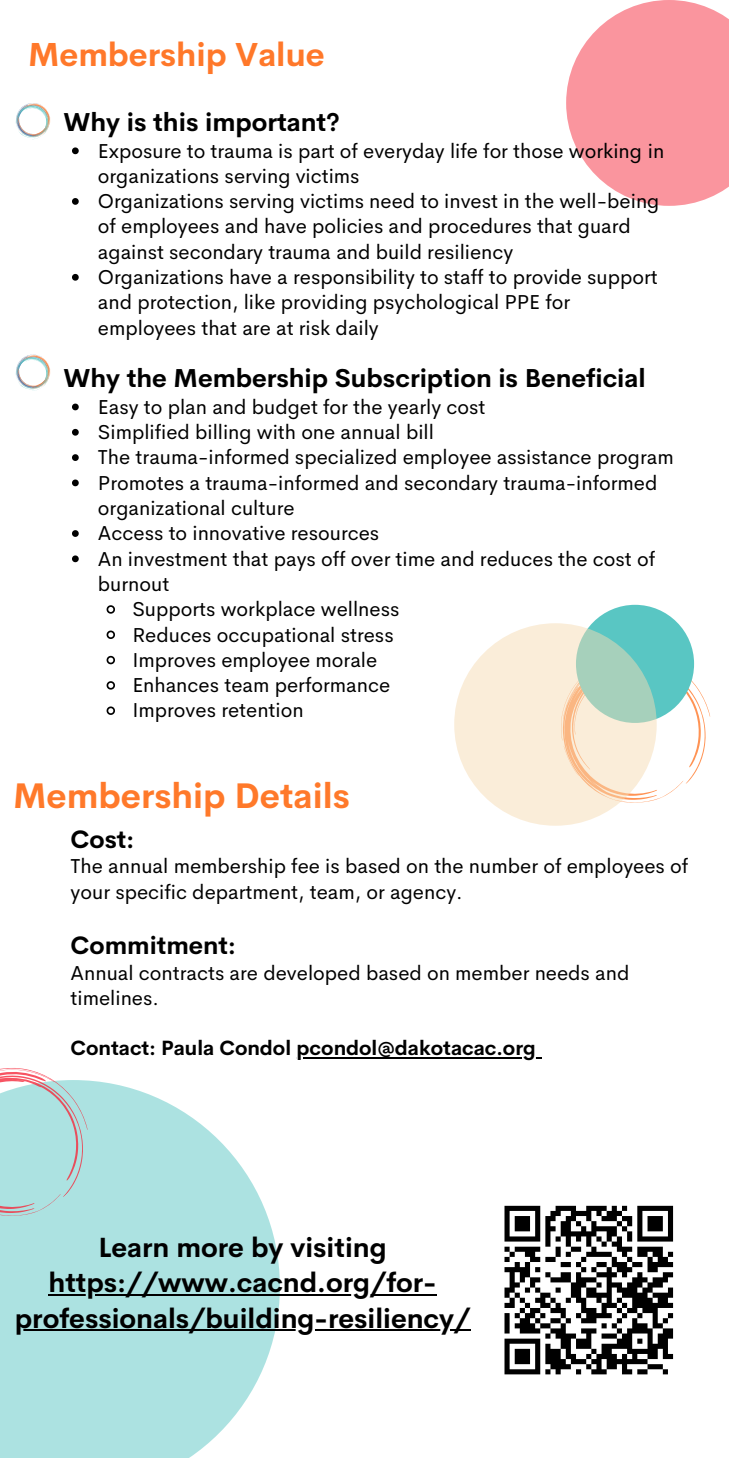
<style>
.page{position:relative;width:729px;height:1458px;background:#fff}
.page>*{position:absolute;margin:0;border:0;box-sizing:border-box;transform-origin:0 0}
.t1{font:700 34.88px "Cerebri Sans";color:#ff792a}
.t2{font:700 32.62px "Cerebri Sans";color:#ff782a}
.t3{font:700 27.22px/35.6px "Cerebri Sans";color:#000;text-align:center}
.t4{font:700 25.43px "Cerebri Sans";color:#000}
.t5{font:700 24.75px "Cerebri Sans";color:#000}
.t6{font:20.25px/25.2px "Cerebri Sans";color:#000}
.t7{font:700 20.25px "Cerebri Sans";color:#000}
</style>
<div class="page">
<svg style="left:566px;top:0;width:163px;height:206px"></svg>
<svg style="left:15px;top:103px;width:36px;height:37px"></svg>
<svg style="left:72px;top:147px;width:7px;height:7px"></svg>
<svg style="left:72px;top:198px;width:7px;height:7px"></svg>
<svg style="left:72px;top:274px;width:7px;height:7px"></svg>
<svg style="left:588px;top:623px;width:123px;height:180px"></svg>
<svg style="left:15px;top:354px;width:36px;height:37px"></svg>
<svg style="left:72px;top:404px;width:7px;height:6px"></svg>
<svg style="left:72px;top:429px;width:7px;height:7px"></svg>
<svg style="left:72px;top:454px;width:7px;height:7px"></svg>
<svg style="left:72px;top:480px;width:7px;height:6px"></svg>
<svg style="left:72px;top:530px;width:7px;height:7px"></svg>
<svg style="left:72px;top:555px;width:7px;height:7px"></svg>
<svg style="left:106px;top:605px;width:9px;height:9px"></svg>
<svg style="left:106px;top:630px;width:9px;height:9px"></svg>
<svg style="left:106px;top:655px;width:9px;height:10px"></svg>
<svg style="left:106px;top:681px;width:9px;height:9px"></svg>
<svg style="left:106px;top:706px;width:9px;height:9px"></svg>
<svg style="left:504px;top:1205px;width:170px;height:170px"></svg>
<div style="left:576px;top:605px;width:118px;height:118px;background:#59c6c3;border-radius:50%"></div>
<svg style="left:454px;top:623px;width:203px;height:203px;background:#ede6d1"></svg>
<hr style="left:297px;top:1057px;width:239px;height:2px;background:#000">
<svg style="left:0;top:1084px;width:280px;height:374px;background:#b7e5e4"></svg>
<hr style="left:49px;top:1294px;width:388px;height:2px;background:#000">
<hr style="left:15px;top:1330px;width:455px;height:1px;background:#000">
<svg style="left:0;top:1068px;width:113px;height:179px;background:#b4dddd"></svg>
<h2 class="t2" style="left:28px;top:33px;width:298px">Membership Value</h2>
<p class="t4" style="left:64px;top:105px;width:278px">Why is this important?</p>
<p class="t6" style="left:98px;top:138px;width:568px">Exposure to trauma is part of everyday life for those working in organizations serving victims<br>Organizations serving victims need to invest in the well-being of employees and have policies and procedures that guard against secondary trauma and build resiliency<br>Organizations have a responsibility to staff to provide support and protection, like providing psychological PPE for employees that are at risk daily</p>
<p class="t4" style="left:64px;top:361px;width:584px">Why the Membership Subscription is Beneficial</p>
<p class="t6" style="left:98px;top:394px;width:389px">Easy to plan and budget for the yearly cost</p>
<p class="t6" style="left:98px;top:419px;width:337px">Simplified billing with one annual bill</p>
<p class="t6" style="left:98px;top:445px;width:577px">The trauma-informed specialized employee assistance program</p>
<p class="t6" style="left:98px;top:470px;width:561px">Promotes a trauma-informed and secondary trauma-informed</p>
<p class="t6" style="left:98px;top:495px;width:198px">organizational culture</p>
<p class="t6" style="left:98px;top:521px;width:283px">Access to innovative resources</p>
<p class="t6" style="left:98px;top:546px;width:559px">An investment that pays off over time and reduces the cost of</p>
<p class="t6" style="left:98px;top:571px;width:73px">burnout</p>
<p class="t6" style="left:132px;top:597px;width:269px">Supports workplace wellness</p>
<p class="t6" style="left:132px;top:622px;width:263px">Reduces occupational stress</p>
<p class="t6" style="left:132px;top:647px;width:246px">Improves employee morale</p>
<p class="t6" style="left:132px;top:672px;width:259px">Enhances team performance</p>
<p class="t6" style="left:132px;top:698px;width:173px">Improves retention</p>
<h1 class="t1" style="left:13px;top:773px;width:338px">Membership Details</h1>
<p class="t5" style="left:71px;top:823px;width:65px">Cost:</p>
<p class="t6" style="left:71px;top:853px;width:619px">The annual membership fee is based on the number of employees of your specific department, team, or agency.</p>
<p class="t5" style="left:71px;top:929px;width:167px">Commitment:</p>
<p class="t6" style="left:71px;top:960px;width:560px">Annual contracts are developed based on member needs and timelines.</p>
<p class="t7" style="left:71px;top:1035px;width:467px">Contact: Paula Condol pcondol@dakotacac.org</p>
<h3 class="t3" style="left:15px;top:1230px;width:457px">Learn more by visiting https://www.cacnd.org/for&shy;professionals/building-resiliency/</h3>
</div>
